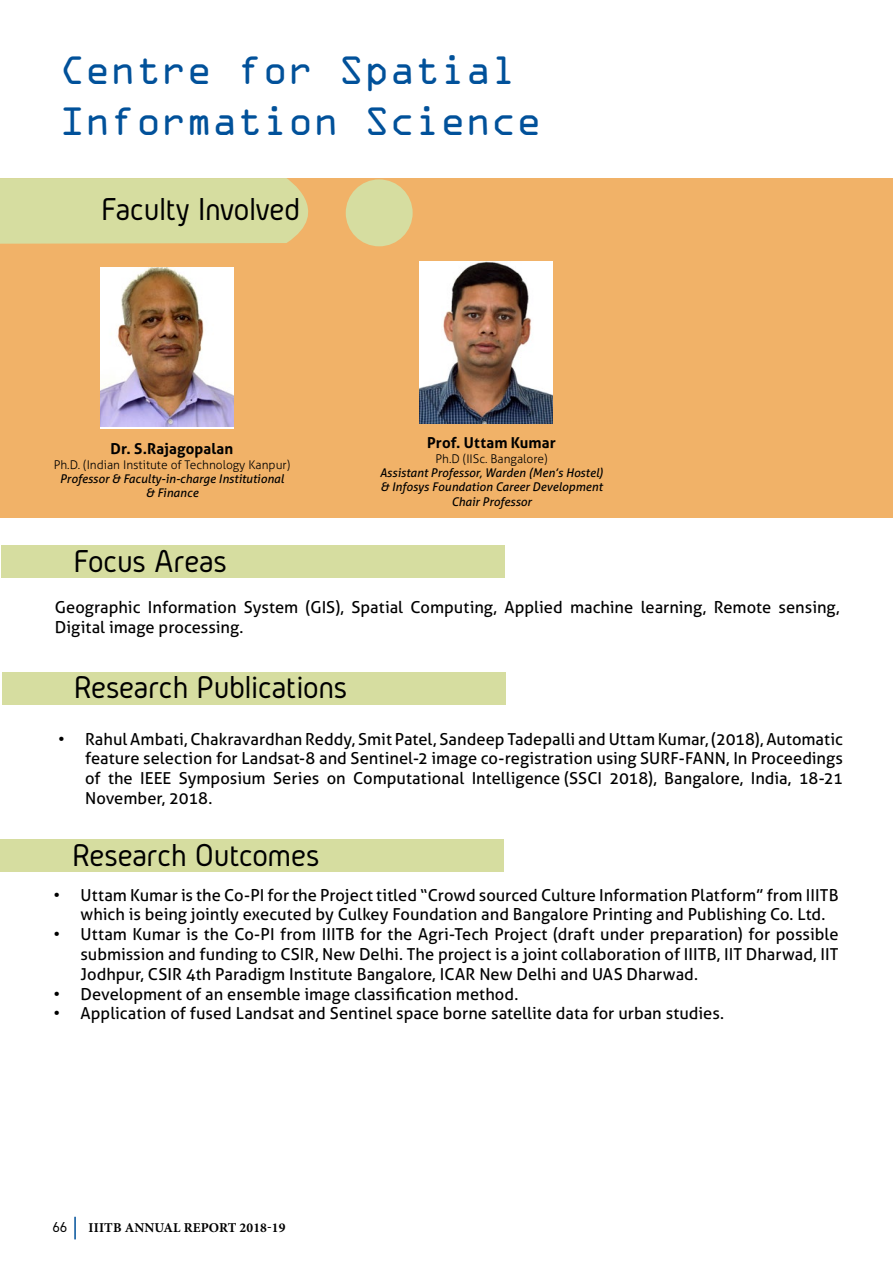
<style>
.page{position:relative;width:893px;height:1263px;background:#fff}
.page>*{position:absolute;margin:0;border:0;box-sizing:border-box;transform-origin:0 0}
.t1{font:42px/50.4px "OCRA Extended";color:#01519a}
.t2{font:33px "Gidolinya";color:#000}
.t3{font:16.5px/19.8px "Aller";color:#000}
.t4{font:700 15px "Aller";letter-spacing:.01em;color:#000}
.t5{font:15px "Gidolinya";color:#000}
.t6{font:700 13.5px "Minion Pro";letter-spacing:.01em;color:#000}
.t7{font:italic 12px/14.4px "Aller";color:#000;text-align:center}
.t8{font:300 12px "Aller";color:#000}
</style>
<div class="page">
<hr style="left:74px;top:1217px;width:2px;height:22px;background:#01519a">
<div style="left:0;top:178px;width:893px;height:339px;background:#f1b268"></div>
<div style="left:1px;top:545px;width:504px;height:33px;background:#d6dda0"></div>
<div style="left:0;top:178px;width:308px;height:66px;background:#d6dda0"></div>
<div style="left:346px;top:179px;width:67px;height:67px;background:#d6dda0;border-radius:50%"></div>
<img style="left:100px;top:267px;width:133px;height:160px">
<img style="left:420px;top:261px;width:133px;height:162px">
<div style="left:2px;top:672px;width:503px;height:33px;background:#d6dda0"></div>
<div style="left:0;top:839px;width:503px;height:33px;background:#d6dda0"></div>
<h1 class="t1" style="left:60px;top:45px;width:483px">Centre for Spatial<br>Information Science</h1>
<h2 class="t2" style="left:101px;top:191px;width:200px">Faculty Involved</h2>
<p class="t4" style="left:111px;top:440px;width:124px">Dr. S.Rajagopalan</p>
<p class="t8" style="left:54px;top:457px;width:238px">Ph.D. (Indian Institute of Technology Kanpur)</p>
<p class="t7" style="left:60px;top:471px;width:226px">Professor &amp; Faculty-in-charge Institutional &amp; Finance</p>
<h2 class="t2" style="left:73px;top:543px;width:155px">Focus Areas</h2>
<p class="t4" style="left:427px;top:434px;width:130px">Prof. Uttam Kumar</p>
<p class="t8" style="left:435px;top:451px;width:114px">Ph.D (IISc. Bangalore)</p>
<p class="t7" style="left:380px;top:465px;width:225px">Assistant Professor, Warden (Men’s Hostel) &amp; Infosys Foundation Career Development<br>Chair Professor</p>
<p class="t3" style="left:55px;top:597px;width:786px">Geographic Information System (GIS), Spatial Computing, Applied machine learning, Remote sensing,<br>Digital image processing.</p>
<h2 class="t2" style="left:74px;top:668px;width:275px">Research Publications</h2>
<p class="t3" style="left:85px;top:729px;width:759px;text-align:justify;text-indent:-27px">• Rahul Ambati, Chakravardhan Reddy, Smit Patel, Sandeep Tadepalli and Uttam Kumar, (2018), Automatic feature selection for Landsat-8 and Sentinel-2 image co-registration using SURF-FANN, In Proceedings of the IEEE Symposium Series on Computational Intelligence (SSCI 2018), Bangalore, India, 18-21<br>November, 2018.</p>
<h2 class="t2" style="left:72px;top:836px;width:249px">Research Outcomes</h2>
<p class="t3" style="left:81px;top:885px;width:759px;text-indent:-27px">• Uttam Kumar is the Co-PI for the Project titled “Crowd sourced Culture Information Platform” from IIITB which is being jointly executed by Culkey Foundation and Bangalore Printing and Publishing Co. Ltd.</p>
<p class="t3" style="left:81px;top:924px;width:760px;text-align:justify;text-indent:-27px">• Uttam Kumar is the Co-PI from IIITB for the Agri-Tech Project (draft under preparation) for possible submission and funding to CSIR, New Delhi. The project is a joint collaboration of IIITB, IIT Dharwad, IIT Jodhpur, CSIR 4th Paradigm Institute Bangalore, ICAR New Delhi and UAS Dharwad.</p>
<p class="t3" style="left:54px;top:984px;width:466px">• Development of an ensemble image classification method.</p>
<p class="t3" style="left:54px;top:1004px;width:672px">• Application of fused Landsat and Sentinel space borne satellite data for urban studies.</p>
<p class="t5" style="left:52px;top:1219px;width:16px">66</p>
<p class="t6" style="left:89px;top:1218px;width:198px">IIITB ANNUAL REPORT 2018-19</p>
</div>
